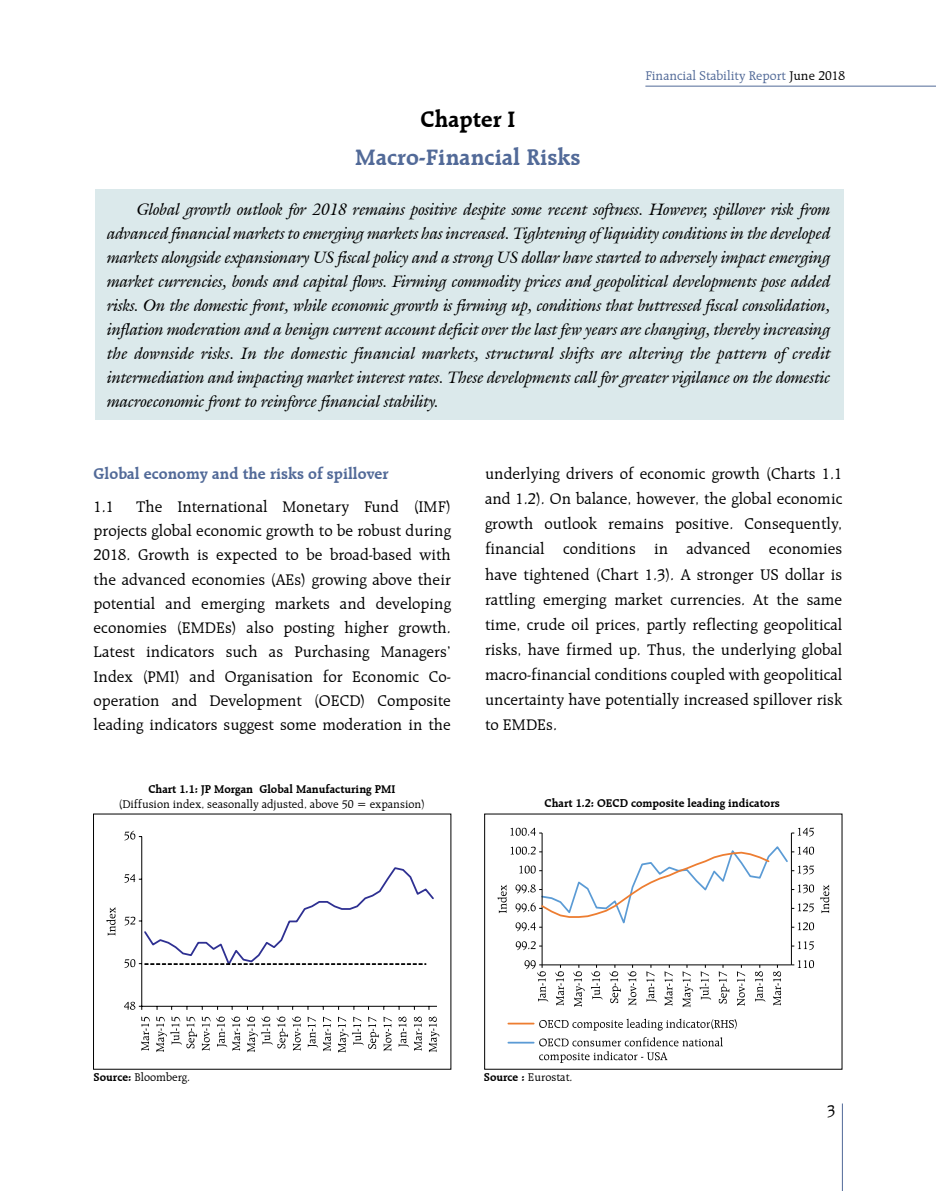
<style>
.page{position:relative;width:936px;height:1191px;background:#fff}
.page>*{position:absolute;margin:0;border:0;box-sizing:border-box;transform-origin:0 0}
.t1{font:700 24px "Raleigh BT";color:#526a98}
.t2{font:700 24px "Raleigh BT";color:#000}
.t3{font:16.5px/25px "Raleigh BT";color:#000;text-align:justify}
.t4{font:italic 16.5px/24px "Galliard IT Cby BT";color:#000;text-align:justify}
.t5{font:700 16.5px "Raleigh BT";color:#526a98}
.t6{font:13.5px "Raleigh BT";color:#526a98}
.t7{font:12px "Raleigh BT";color:#000}
.t8{font:700 12px "Raleigh BT";color:#000}
.s1{color:#000}
.s2{font-weight:700}
</style>
<div class="page">
<hr style="left:842px;top:1103px;width:1px;height:88px;background:#526a98">
<hr style="left:645px;top:86px;width:290px;height:1px;background:#526a98">
<div style="left:95px;top:190px;width:748px;height:230px;background:#dbe9eb"></div>
<svg style="left:106px;top:907px;width:9px;height:28px"></svg>
<hr style="left:141px;top:836px;width:1px;height:170px;background:#000">
<hr style="left:142px;top:1006px;width:295px;height:1px;background:#000">
<svg style="left:124px;top:1001px;width:18px;height:9px"></svg>
<svg style="left:124px;top:866px;width:310px;height:102px"></svg>
<svg style="left:124px;top:830px;width:18px;height:10px"></svg>
<svg style="left:141px;top:1016px;width:9px;height:34px"></svg>
<svg style="left:156px;top:1016px;width:84px;height:36px"></svg>
<svg style="left:246px;top:1016px;width:55px;height:36px"></svg>
<svg style="left:307px;top:1016px;width:24px;height:35px"></svg>
<svg style="left:338px;top:1016px;width:54px;height:36px"></svg>
<svg style="left:398px;top:1016px;width:24px;height:34px"></svg>
<svg style="left:429px;top:1016px;width:10px;height:36px"></svg>
<hr style="left:791px;top:833px;width:1px;height:132px;background:#000">
<hr style="left:541px;top:833px;width:1px;height:132px;background:#000">
<hr style="left:542px;top:964px;width:249px;height:1px;background:#000">
<svg style="left:791px;top:960px;width:23px;height:8px"></svg>
<svg style="left:791px;top:941px;width:23px;height:9px"></svg>
<svg style="left:791px;top:827px;width:23px;height:9px"></svg>
<svg style="left:515px;top:941px;width:27px;height:9px"></svg>
<svg style="left:510px;top:827px;width:32px;height:9px"></svg>
<svg style="left:524px;top:960px;width:24px;height:41px"></svg>
<svg style="left:555px;top:965px;width:9px;height:40px"></svg>
<svg style="left:573px;top:965px;width:11px;height:42px"></svg>
<svg style="left:591px;top:965px;width:11px;height:34px"></svg>
<svg style="left:609px;top:965px;width:11px;height:38px"></svg>
<svg style="left:627px;top:965px;width:9px;height:40px"></svg>
<svg style="left:646px;top:965px;width:10px;height:37px"></svg>
<svg style="left:664px;top:965px;width:9px;height:41px"></svg>
<svg style="left:682px;top:965px;width:11px;height:42px"></svg>
<svg style="left:699px;top:965px;width:12px;height:35px"></svg>
<svg style="left:718px;top:965px;width:11px;height:38px"></svg>
<svg style="left:737px;top:965px;width:8px;height:41px"></svg>
<svg style="left:755px;top:965px;width:10px;height:36px"></svg>
<svg style="left:773px;top:965px;width:8px;height:40px"></svg>
<hr style="left:508px;top:1022px;width:25px;height:2px;background:#ed7d31">
<svg style="left:539px;top:1018px;width:197px;height:12px"></svg>
<hr style="left:508px;top:1041px;width:25px;height:2px;background:#5b9bd5">
<svg style="left:539px;top:1037px;width:184px;height:25px"></svg>
<svg style="left:820px;top:884px;width:9px;height:29px"></svg>
<svg style="left:497px;top:844px;width:317px;height:87px"></svg>
<p class="t6" style="left:645px;top:67px;width:201px">Financial Stability Report <span class="s1">June 2018</span></p>
<h1 class="t2" style="left:420px;top:104px;width:96px">Chapter I</h1>
<h1 class="t1" style="left:355px;top:143px;width:227px">Macro-Financial Risks</h1>
<p class="t4" style="left:107px;top:197px;width:725px;text-indent:30px">Global growth outlook for 2018 remains positive despite some recent softness. However, spillover risk from advanced financial markets to emerging markets has increased. Tightening of liquidity conditions in the developed markets alongside expansionary US fiscal policy and a strong US dollar have started to adversely impact emerging market currencies, bonds and capital flows. Firming commodity prices and geopolitical developments pose added risks. On the domestic front, while economic growth is firming up, conditions that buttressed fiscal consolidation, inflation moderation and a benign current account deficit over the last few years are changing, thereby increasing the downside risks. In the domestic financial markets, structural shifts are altering the pattern of credit intermediation and impacting market interest rates. These developments call for greater vigilance on the domestic macroeconomic front to reinforce financial stability.</p>
<p class="t5" style="left:94px;top:464px;width:296px">Global economy and the risks of spillover</p>
<p class="t3" style="left:94px;top:494px;width:22px">1.1</p>
<p class="t3" style="left:94px;top:494px;width:359px;line-height:24.3px;text-indent:43px">The International Monetary Fund (IMF) projects global economic growth to be robust during 2018. Growth is expected to be broad-based with the advanced economies (AEs) growing above their potential and emerging markets and developing economies (EMDEs) also posting higher growth.<br>Latest indicators such as Purchasing Managers’ Index (PMI) and Organisation for Economic Co&shy;operation and Development (OECD) Composite leading indicators suggest some moderation in the</p>
<p class="t3" style="left:485px;top:461px;width:359px">underlying drivers of economic growth (Charts 1.1 and 1.2). On balance, however, the global economic growth outlook remains positive. Consequently, financial conditions in advanced economies have tightened (Chart 1.3). A stronger US dollar is rattling emerging market currencies. At the same time, crude oil prices, partly reflecting geopolitical risks, have firmed up. Thus, the underlying global macro-financial conditions coupled with geopolitical uncertainty have potentially increased spillover risk to EMDEs.</p>
<p class="t8" style="left:148px;top:781px;width:248px">Chart 1.1: JP Morgan Global Manufacturing PMI</p>
<p class="t7" style="left:119px;top:797px;width:307px">(Diffusion index, seasonally adjusted, above 50 = expansion)</p>
<p class="t8" style="left:544px;top:795px;width:237px">Chart 1.2: OECD composite leading indicators</p>
<p class="t7" style="left:94px;top:1070px;width:98px"><span class="s2">Source:</span> Bloomberg.</p>
<p class="t7" style="left:484px;top:1070px;width:90px"><span class="s2">Source :</span> Eurostat.</p>
<p class="t3" style="left:827px;top:1098px;width:10px">3</p>
</div>
